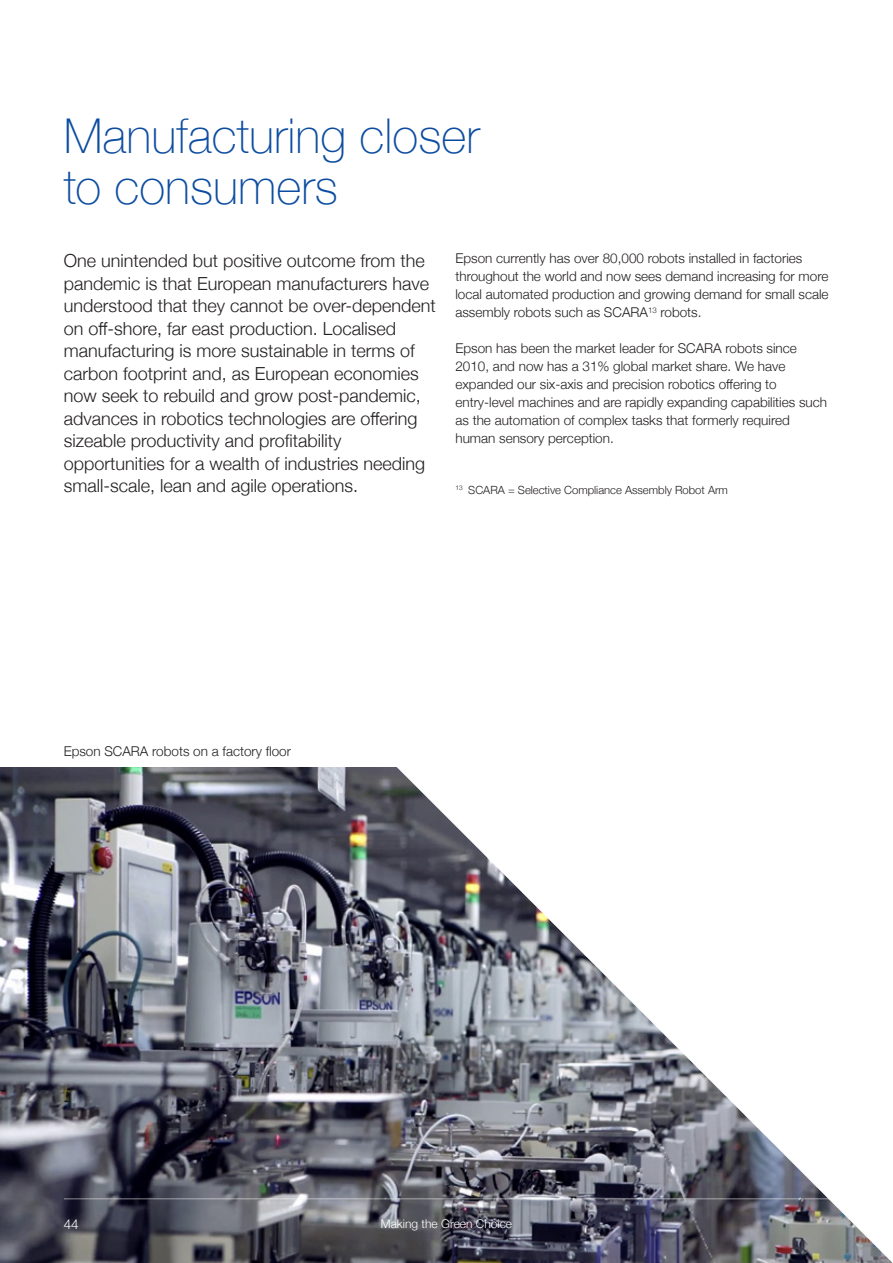
<style>
.page{position:relative;width:893px;height:1263px;background:#fff}
.page>*{position:absolute;margin:0;border:0;box-sizing:border-box;transform-origin:0 0}
.Headline{font:100 48px/51px "Helvetica Neue";color:#0d4da1}
.Body{font:300 18px/22.5px "Helvetica Neue";color:#231f20}
.Body-2{font:300 13.5px/18px "Helvetica Neue";color:#231f20}
.Body__right_aligned{font:300 13.5px "Helvetica Neue";color:#231f20}
.Page_number_left{font:300 13.5px "Helvetica Neue";color:#fff}
.Caption_smallprint{font:300 12px "Helvetica Neue";color:#fff}
.Caption_smallprint-2{font:300 11.25px "Helvetica Neue";color:#231f20}
</style>
<div class="page">
<img style="left:0;top:767px;width:893px;height:496px">
<hr style="left:64px;top:1198px;width:765px;height:1px;background:#fff">
<p class="Headline" style="left:64px;top:108px;width:418px">Manufacturing closer to consumers</p>
<p class="Body" style="left:64px;top:248px;width:374px">One unintended but positive outcome from the pandemic is that European manufacturers have understood that they cannot be over-dependent on off-shore, far east production. Localised manufacturing is more sustainable in terms of carbon footprint and, as European economies now seek to rebuild and grow post-pandemic, advances in robotics technologies are offering sizeable productivity and profitability opportunities for a wealth of industries needing small-scale, lean and agile operations.</p>
<p class="Body-2" style="left:455px;top:248px;width:375px">Epson currently has over 80,000 robots installed in factories throughout the world and now sees demand increasing for more local automated production and growing demand for small scale assembly robots such as SCARA<sup>13</sup> robots.</p>
<p class="Body-2" style="left:455px;top:338px;width:373px">Epson has been the market leader for SCARA robots since 2010, and now has a 31% global market share. We have expanded our six-axis and precision robotics offering to entry-level machines and are rapidly expanding capabilities such as the automation of complex tasks that formerly required human sensory perception.</p>
<p class="Caption_smallprint-2" style="left:455px;top:481px;width:274px"><sup>13</sup> SCARA = Selective Compliance Assembly Robot Arm</p>
<p class="Body__right_aligned" style="left:64px;top:741px;width:229px">Epson SCARA robots on a factory floor</p>
<p class="Page_number_left" style="left:64px;top:1213px;width:17px">44</p>
<p class="Caption_smallprint" style="left:381px;top:1214px;width:133px">Making the Green Choice</p>
</div>
